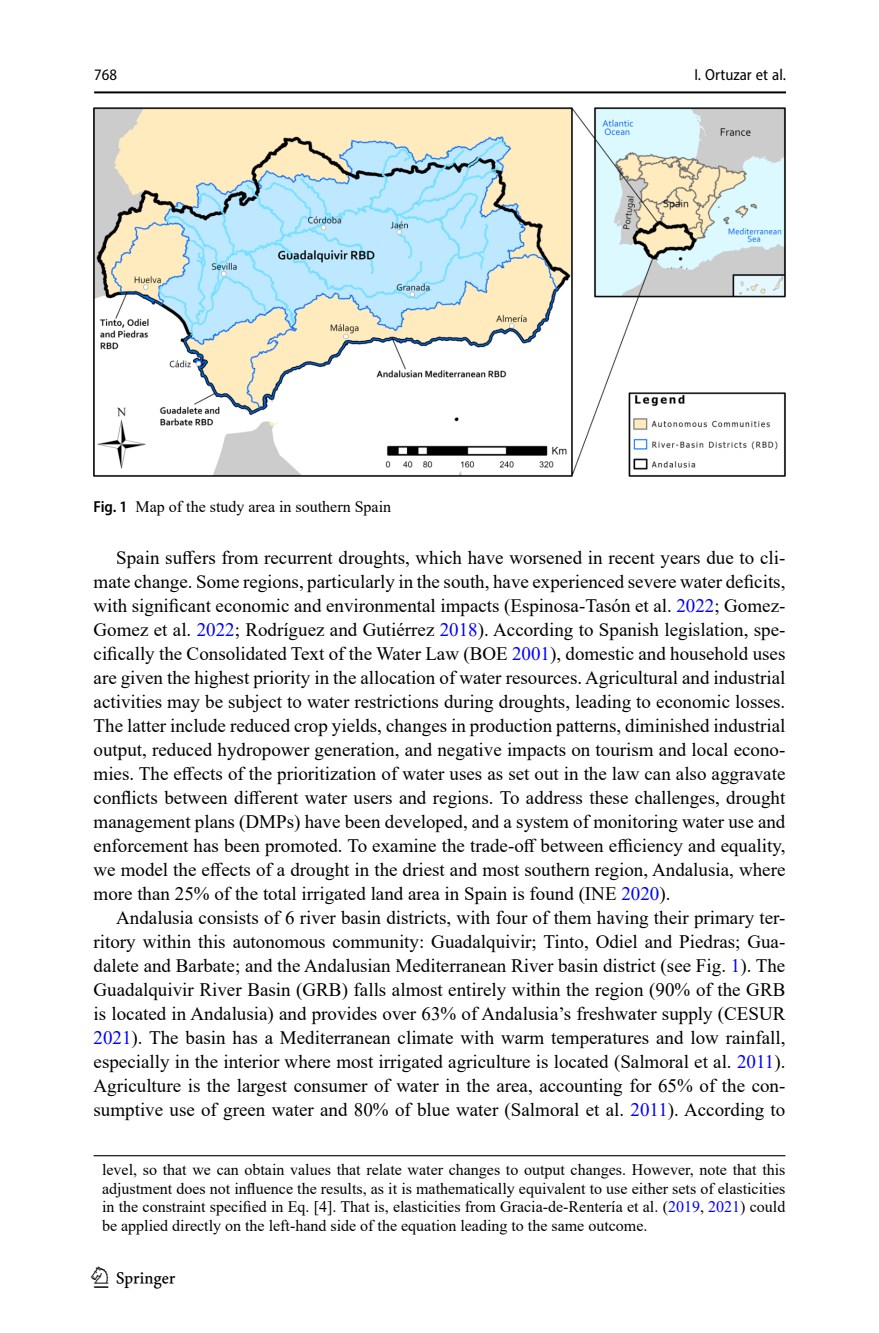
<style>
.page{position:relative;width:879px;height:1333px;background:#fff}
.page>*{position:absolute;margin:0;border:0;box-sizing:border-box;transform-origin:0 0}
.t1{font:30px "Springnew";color:#000}
.Body_Text_Indent{font:19px/24px "Times New Roman";color:#000;text-align:justify}
.Figure_Caption{font:16px/18.4px "Times New Roman";color:#000;text-align:justify}
.t2{font:semi-condensed 16px "Myriad Pro";color:#000}
.s1{font-family:"Myriad Pro";font-weight:600;font-stretch:semi-condensed}
.s2{color:#00f}
</style>
<div class="page">
<hr style="left:94px;top:91px;width:692px;height:2px;background:#000">
<hr style="left:94px;top:1155px;width:691px;height:1px;background:#000">
<img style="left:94px;top:108px;width:691px;height:368px">
<p class="t2" style="left:94px;top:65px;width:24px">768</p>
<p class="Figure_Caption" style="left:94px;top:497px;width:299px"><span class="s1">Fig. 1</span> Map of the study area in southern Spain</p>
<p class="t2" style="left:694px;top:65px;width:93px">I. Ortuzar et al.</p>
<p class="Body_Text_Indent" style="left:94px;top:545px;width:693px;text-indent:23px">Spain suffers from recurrent droughts, which have worsened in recent years due to cli&shy;mate change. Some regions, particularly in the south, have experienced severe water deficits, with significant economic and environmental impacts (Espinosa-Tasón et al. <span class="s2">2022</span>; Gomez-Gomez et al. <span class="s2">2022</span>; Rodríguez and Gutiérrez <span class="s2">2018</span>). According to Spanish legislation, spe&shy;cifically the Consolidated Text of the Water Law (BOE <span class="s2">2001</span>), domestic and household uses are given the highest priority in the allocation of water resources. Agricultural and industrial activities may be subject to water restrictions during droughts, leading to economic losses.<br>The latter include reduced crop yields, changes in production patterns, diminished industrial output, reduced hydropower generation, and negative impacts on tourism and local econo&shy;mies. The effects of the prioritization of water uses as set out in the law can also aggravate conflicts between different water users and regions. To address these challenges, drought management plans (DMPs) have been developed, and a system of monitoring water use and enforcement has been promoted. To examine the trade-off between efficiency and equality, we model the effects of a drought in the driest and most southern region, Andalusia, where more than 25% of the total irrigated land area in Spain is found (INE <span class="s2">2020</span>).</p>
<p class="Body_Text_Indent" style="left:94px;top:905px;width:693px;text-indent:23px">Andalusia consists of 6 river basin districts, with four of them having their primary ter&shy;ritory within this autonomous community: Guadalquivir; Tinto, Odiel and Piedras; Gua&shy;dalete and Barbate; and the Andalusian Mediterranean River basin district (see Fig. <span class="s2">1</span>). The Guadalquivir River Basin (GRB) falls almost entirely within the region (90% of the GRB is located in Andalusia) and provides over 63% of Andalusia’s freshwater supply (CESUR <span class="s2">2021</span>). The basin has a Mediterranean climate with warm temperatures and low rainfall, especially in the interior where most irrigated agriculture is located (Salmoral et al. <span class="s2">2011</span>).<br>Agriculture is the largest consumer of water in the area, accounting for 65% of the con&shy;sumptive use of green water and 80% of blue water (Salmoral et al. <span class="s2">2011</span>). According to</p>
<p class="Figure_Caption" style="left:102px;top:1160px;width:685px">level, so that we can obtain values that relate water changes to output changes. However, note that this adjustment does not influence the results, as it is mathematically equivalent to use either sets of elasticities in the constraint specified in Eq. [4]. That is, elasticities from Gracia-de-Rentería et al. (<span class="s2">2019</span>, <span class="s2">2021</span>) could be applied directly on the left-hand side of the equation leading to the same outcome.</p>
<h1 class="t1" style="left:94px;top:1260px;width:83px">1 3</h1>
</div>
